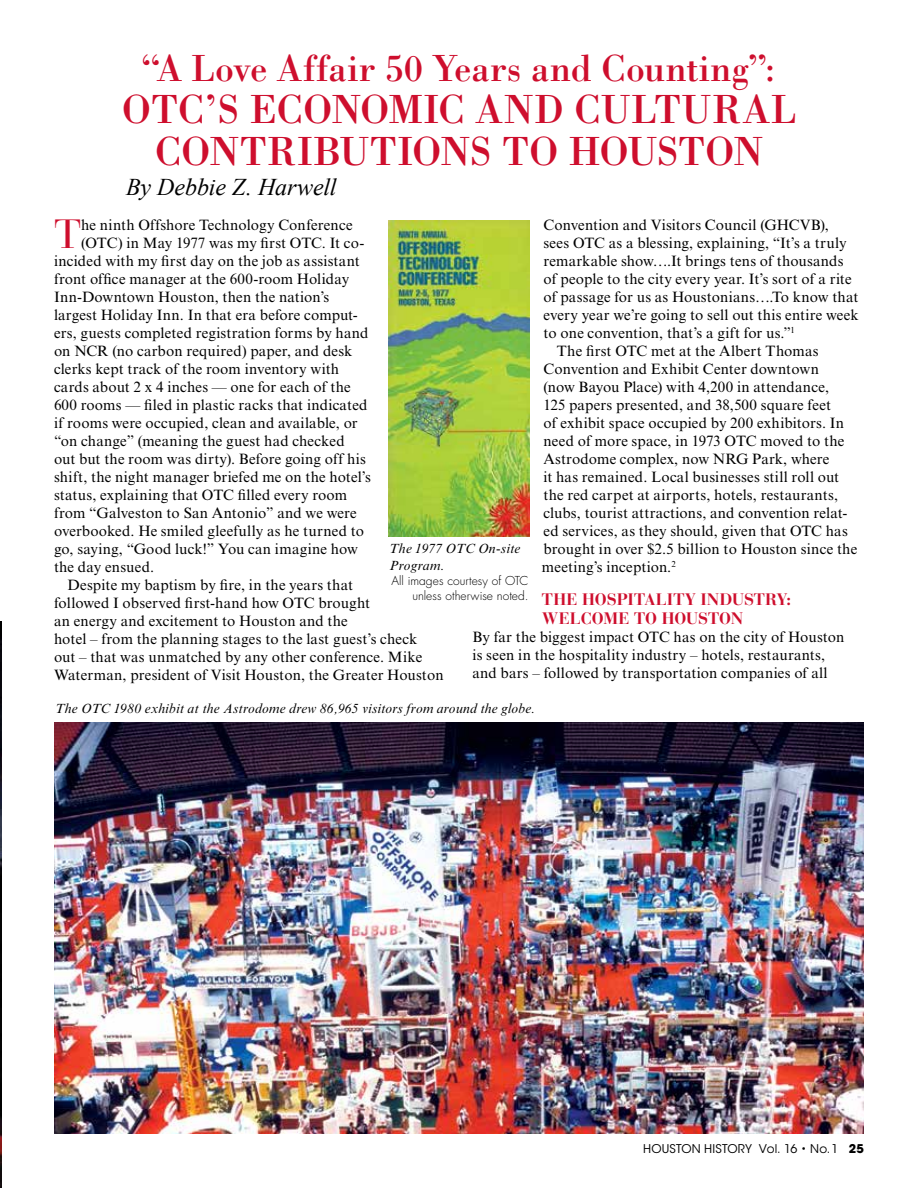
<style>
.page{position:relative;width:918px;height:1188px;background:#fff}
.page>*{position:absolute;margin:0;border:0;box-sizing:border-box;transform-origin:0 0}
.t1{font:42px/42px "Bodoni Std";letter-spacing:-.01em;color:#ce0e2d;text-align:center}
.t2{font:40.5px "Bauer Bodoni Std";color:#ce0e2d}
.t3{font:39px "Bodoni Std";color:#ce0e2d}
.t4{font:italic 24px "Times New Roman";letter-spacing:-.005em;color:#000}
.t5{font:700 16.5px/19.5px "Bauer Bodoni Std";letter-spacing:.005em;color:#ce0e2d}
.t6{font:15px/18px "Times New Roman MT Std";letter-spacing:.01em;color:#000}
.t7{font:15px "Times New Roman MT Std";letter-spacing:-.01em;color:#000}
.t8{font:italic 13.5px/16.5px "Times New Roman MT Std";letter-spacing:.015em;color:#000}
.t9{font:300 12px/15px "Futura Std";letter-spacing:.005em;color:#000;text-align:right}
.t10{font:12px "ITC Avant Garde Std";letter-spacing:.015em;color:#000}
.s1{font-weight:700}
</style>
<div class="page">
<img style="left:54px;top:722px;width:810px;height:412px">
<img style="left:388px;top:221px;width:142px;height:316px">
<img style="left:0;top:621px;width:1px;height:567px">
<h3 class="t3" style="left:142px;top:45px;width:636px">“A Love Affair 50 Years and Counting”:</h3>
<h1 class="t1" style="left:122px;top:88px;width:676px">OTC’S ECONOMIC AND CULTURAL<br>CONTRIBUTIONS TO HOUSTON</h1>
<h3 class="t4" style="left:126px;top:171px;width:212px">By Debbie Z. Harwell</h3>
<h2 class="t2" style="left:54px;top:210px;width:29px">T</h2>
<p class="t6" style="left:81px;top:216px;width:273px">he ninth Offshore Technology Conference</p>
<p class="t6" style="left:543px;top:216px;width:287px">Convention and Visitors Council (GHCVB),</p>
<p class="t6" style="left:543px;top:234px;width:305px">sees OTC as a blessing, explaining, “It’s a truly</p>
<p class="t6" style="left:543px;top:252px;width:302px">remarkable show….It brings tens of thousands</p>
<p class="t6" style="left:543px;top:270px;width:310px">of people to the city every year. It’s sort of a rite</p>
<p class="t6" style="left:543px;top:288px;width:317px">of passage for us as Houstonians….To know that</p>
<p class="t6" style="left:543px;top:306px;width:317px">every year we’re going to sell out this entire week</p>
<p class="t6" style="left:543px;top:324px;width:253px">to one convention, that’s a gift for us.”<sup>1</sup></p>
<p class="t6" style="left:557px;top:342px;width:263px">The first OTC met at the Albert Thomas</p>
<p class="t6" style="left:543px;top:360px;width:277px">Convention and Exhibit Center downtown</p>
<p class="t6" style="left:543px;top:378px;width:287px">(now Bayou Place) with 4,200 in attendance,</p>
<p class="t6" style="left:543px;top:396px;width:289px">125 papers presented, and 38,500 square feet</p>
<p class="t6" style="left:543px;top:414px;width:302px">of exhibit space occupied by 200 exhibitors. In</p>
<p class="t6" style="left:543px;top:432px;width:303px">need of more space, in 1973 OTC moved to the</p>
<p class="t6" style="left:543px;top:450px;width:288px">Astrodome complex, now NRG Park, where</p>
<p class="t6" style="left:543px;top:468px;width:297px">it has remained. Local businesses still roll out</p>
<p class="t6" style="left:543px;top:486px;width:296px">the red carpet at airports, hotels, restaurants,</p>
<p class="t6" style="left:543px;top:504px;width:306px">clubs, tourist attractions, and convention relat-</p>
<p class="t6" style="left:543px;top:522px;width:306px">ed services, as they should, given that OTC has</p>
<p class="t6" style="left:543px;top:540px;width:315px">brought in over $2.5 billion to Houston since the</p>
<p class="t6" style="left:542px;top:558px;width:135px">meeting’s inception.<sup>2</sup></p>
<p class="t5" style="left:542px;top:590px;width:250px">THE HOSPITALITY INDUSTRY:<br>WELCOME TO HOUSTON</p>
<p class="t6" style="left:472px;top:628px;width:374px">By far the biggest impact OTC has on the city of Houston is seen in the hospitality industry – hotels, restaurants, and bars – followed by transportation companies of all</p>
<p class="t7" style="left:81px;top:234px;width:285px">(OTC) in May 1977 was my first OTC. It co-</p>
<p class="t6" style="left:54px;top:252px;width:307px">incided with my first day on the job as assistant</p>
<p class="t6" style="left:54px;top:270px;width:297px">front office manager at the 600-room Holiday</p>
<p class="t6" style="left:54px;top:288px;width:277px">Inn-Downtown Houston, then the nation’s</p>
<p class="t6" style="left:54px;top:306px;width:305px">largest Holiday Inn. In that era before comput-</p>
<p class="t6" style="left:54px;top:324px;width:316px">ers, guests completed registration forms by hand</p>
<p class="t6" style="left:54px;top:342px;width:300px">on NCR (no carbon required) paper, and desk</p>
<p class="t6" style="left:54px;top:360px;width:287px">clerks kept track of the room inventory with</p>
<p class="t6" style="left:54px;top:378px;width:298px">cards about 2 x 4 inches — one for each of the</p>
<p class="t6" style="left:54px;top:396px;width:315px">600 rooms — filed in plastic racks that indicated</p>
<p class="t6" style="left:54px;top:414px;width:305px">if rooms were occupied, clean and available, or</p>
<p class="t6" style="left:54px;top:432px;width:292px">“on change” (meaning the guest had checked</p>
<p class="t6" style="left:54px;top:450px;width:314px">out but the room was dirty). Before going off his</p>
<p class="t6" style="left:54px;top:468px;width:318px">shift, the night manager briefed me on the hotel’s</p>
<p class="t6" style="left:54px;top:486px;width:295px">status, explaining that OTC filled every room</p>
<p class="t6" style="left:54px;top:504px;width:304px">from “Galveston to San Antonio” and we were</p>
<p class="t6" style="left:54px;top:522px;width:312px">overbooked. He smiled gleefully as he turned to</p>
<p class="t6" style="left:54px;top:540px;width:305px">go, saying, “Good luck!” You can imagine how</p>
<p class="t6" style="left:54px;top:558px;width:102px">the day ensued.</p>
<p class="t6" style="left:68px;top:576px;width:287px">Despite my baptism by fire, in the years that</p>
<p class="t6" style="left:54px;top:594px;width:318px">followed I observed first-hand how OTC brought</p>
<p class="t6" style="left:54px;top:612px;width:295px">an energy and excitement to Houston and the</p>
<p class="t6" style="left:54px;top:630px;width:365px">hotel – from the planning stages to the last guest’s check</p>
<p class="t6" style="left:54px;top:648px;width:370px">out – that was unmatched by any other conference. Mike</p>
<p class="t6" style="left:54px;top:666px;width:391px">Waterman, president of Visit Houston, the Greater Houston</p>
<p class="t8" style="left:390px;top:541px;width:132px">The 1977 OTC On-site<br>Program.</p>
<p class="t9" style="left:391px;top:573px;width:138px">All images courtesy of OTC unless otherwise noted.</p>
<p class="t8" style="left:55px;top:700px;width:482px">The OTC 1980 exhibit at the Astrodome drew 86,965 visitors from around the globe.</p>
<p class="t10" style="left:643px;top:1142px;width:222px">HOUSTON HISTORY Vol. 16 • No.1 <span class="s1">25</span></p>
</div>
